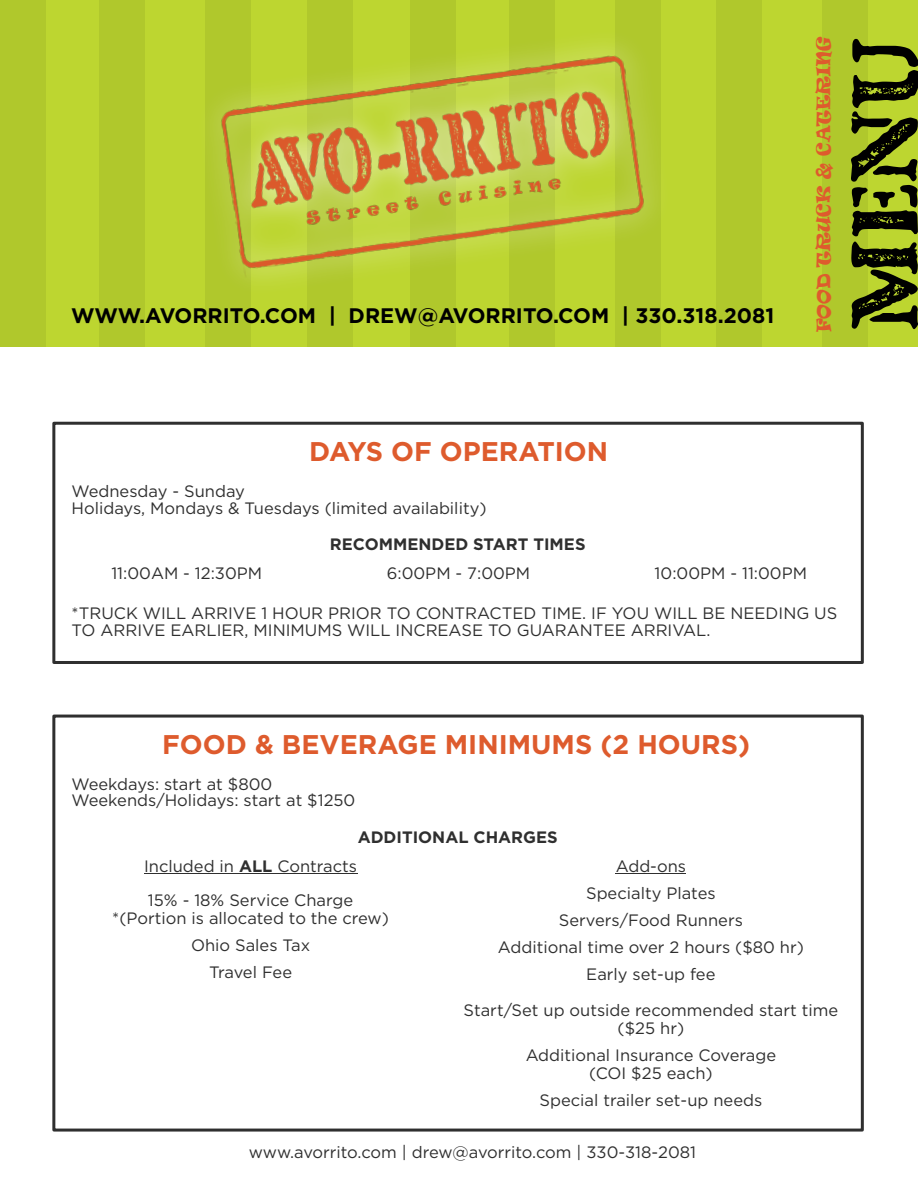
<style>
.page{position:relative;width:918px;height:1188px;background:#fff}
.page>*{position:absolute;margin:0;border:0;box-sizing:border-box;transform-origin:0 0}
.t1{font:96px "CF Quebec Stamp";color:#000}
.t2{font:700 27px "Gotham";color:#de5b2d}
.t3{font:700 21px "Gotham";color:#000}
.t4{font:18px "Ravie";color:#de5b2d}
.t5{font:16.5px/27px "Gotham";color:#2f2f2f}
.t6{font:700 16.5px "Gotham";color:#2f2f2f}
.s1{font-weight:700}
</style>
<div class="page">
<div style="left:0;top:0;width:918px;height:346px;background:#bdd630"></div>
<div style="left:0;top:0;width:46px;height:346px;background:#b0c82c"></div>
<div style="left:99px;top:0;width:46px;height:346px;background:#b0c82c"></div>
<div style="left:717px;top:0;width:45px;height:346px;background:#b0c82c"></div>
<div style="left:822px;top:0;width:46px;height:346px;background:#b0c82c"></div>
<img style="left:201px;top:0;width:475px;height:422px">
<div style="left:52px;top:422px;width:812px;height:242px;border:3px solid #2f2f2f"></div>
<div style="left:52px;top:715px;width:812px;height:417px;border:3px solid #2f2f2f"></div>
<hr style="left:144px;top:874px;width:213px;height:1px;background:#2f2f2f">
<hr style="left:616px;top:874px;width:70px;height:1px;background:#2f2f2f">
<p class="t3" style="left:71px;top:308px;width:705px">WWW.AVORRITO.COM | DREW@AVORRITO.COM | 330.318.2081</p>
<p class="t4" style="left:816px;top:332px;width:297px;rotate:-90deg">FOOD TRUCK &amp; CATERING</p>
<h1 class="t1" style="left:840px;top:332px;width:295px;rotate:-90deg">MENU</h1>
<h2 class="t2" style="left:309px;top:441px;width:300px">DAYS OF OPERATION</h2>
<p class="t5" style="left:72px;top:484px;width:417px;line-height:16.5px">Wednesday - Sunday<br>Holidays, Mondays &amp; Tuesdays (limited availability)</p>
<p class="t6" style="left:330px;top:538px;width:257px">RECOMMENDED START TIMES</p>
<p class="t5" style="left:111px;top:561px;width:152px">11:00AM - 12:30PM</p>
<p class="t5" style="left:387px;top:561px;width:145px">6:00PM - 7:00PM</p>
<p class="t5" style="left:655px;top:561px;width:154px">10:00PM - 11:00PM</p>
<p class="t5" style="left:72px;top:606px;width:767px;line-height:16.5px">*TRUCK WILL ARRIVE 1 HOUR PRIOR TO CONTRACTED TIME. IF YOU WILL BE NEEDING US<br>TO ARRIVE EARLIER, MINIMUMS WILL INCREASE TO GUARANTEE ARRIVAL.</p>
<h2 class="t2" style="left:162px;top:734px;width:589px">FOOD &amp; BEVERAGE MINIMUMS (2 HOURS)</h2>
<p class="t5" style="left:72px;top:777px;width:285px;line-height:16.5px">Weekdays: start at $800<br>Weekends/Holidays: start at $1250</p>
<p class="t6" style="left:358px;top:830px;width:202px">ADDITIONAL CHARGES</p>
<p class="t5" style="left:144px;top:850px;width:215px;line-height:34.5px">Included in <span class="s1">ALL</span> Contracts<br>15% - 18% Service Charge</p>
<p class="t5" style="left:112px;top:906px;width:278px;text-align:center">*(Portion is allocated to the crew)<br>Ohio Sales Tax<br>Travel Fee</p>
<p class="t5" style="left:498px;top:853px;width:308px;text-align:center">Add-ons<br>Specialty Plates<br>Servers/Food Runners<br>Additional time over 2 hours ($80 hr)<br>Early set-up fee</p>
<p class="t5" style="left:464px;top:1002px;width:376px;line-height:18px;text-align:center">Start/Set up outside recommended start time ($25 hr)</p>
<p class="t5" style="left:526px;top:1047px;width:252px;line-height:18px;text-align:center">Additional Insurance Coverage (COI $25 each)</p>
<p class="t5" style="left:540px;top:1087px;width:224px">Special trailer set-up needs</p>
<p class="t5" style="left:249px;top:1140px;width:449px">www.avorrito.com | drew@avorrito.com | 330-318-2081</p>
</div>
